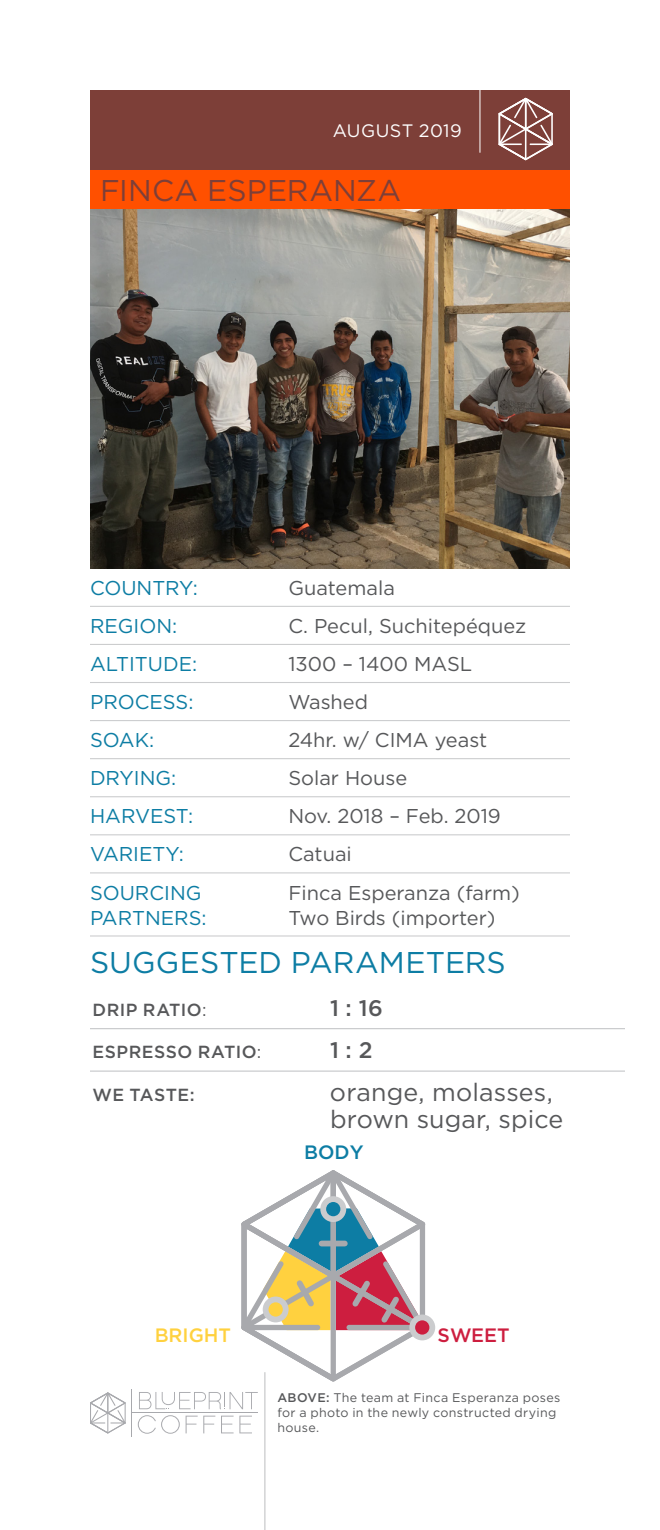
<style>
.page{position:relative;width:660px;height:1530px;background:#fff}
.page>*{position:absolute;margin:0;border:0;box-sizing:border-box;transform-origin:0 0}
.t1{font:30px "Gotham";color:#0d7da4}
.t2{font:30px "Gotham";letter-spacing:.005em;color:#7d3f38}
.t3{font:25px/27.5px "Gotham";letter-spacing:.005em;color:#57585a}
.t4{font:500 22.5px "Gotham";color:#57585a}
.t5{font:20px "Gotham";color:#57585a}
.t6{font:20px "Gotham";color:#0d7da4}
.t7{font:500 19.25px "Gotham";color:#ffd13f}
.t8{font:500 19.25px "Gotham";color:#cd1e3f}
.t9{font:500 19.25px "Gotham";color:#0d7da4}
.t10{font:18px "Gotham";letter-spacing:.025em;color:#fff}
.t11{font:500 17.5px "Gotham";letter-spacing:.03em;color:#57585a}
.t12{font:12.5px/15px "Gotham";letter-spacing:.025em;color:#57585a}
.s1{font-weight:400}
.s2{font-weight:500}
</style>
<div class="page">
<svg style="left:139px;top:1392px;width:119px;height:17px"></svg>
<svg style="left:138px;top:1415px;width:42px;height:19px"></svg>
<svg style="left:186px;top:1416px;width:29px;height:17px"></svg>
<svg style="left:221px;top:1416px;width:31px;height:17px"></svg>
<hr style="left:131px;top:1389px;width:1px;height:48px;background:#a8a9ad">
<hr style="left:132px;top:1412px;width:126px;height:1px;background:#a8a9ad">
<svg style="left:90px;top:1392px;width:36px;height:41px"></svg>
<hr style="left:90px;top:606px;width:480px;height:1px;background:#cbccce">
<hr style="left:90px;top:644px;width:480px;height:1px;background:#cbccce">
<hr style="left:90px;top:682px;width:480px;height:1px;background:#cbccce">
<hr style="left:90px;top:720px;width:480px;height:1px;background:#cbccce">
<hr style="left:90px;top:758px;width:480px;height:1px;background:#cbccce">
<hr style="left:90px;top:796px;width:480px;height:1px;background:#cbccce">
<hr style="left:90px;top:834px;width:480px;height:1px;background:#cbccce">
<hr style="left:90px;top:872px;width:480px;height:1px;background:#cbccce">
<hr style="left:90px;top:935px;width:480px;height:2px;background:#cbccce">
<hr style="left:264px;top:1372px;width:1px;height:158px;background:#bcbdc0">
<div style="left:90px;top:90px;width:480px;height:80px;background:#7d3f38"></div>
<div style="left:90px;top:170px;width:480px;height:42px;background:#ff5000"></div>
<svg style="left:499px;top:98px;width:54px;height:62px"></svg>
<hr style="left:479px;top:68px;width:1px;height:85px;background:#fff">
<img style="left:90px;top:209px;width:480px;height:360px">
<hr style="left:90px;top:1028px;width:535px;height:1px;background:#cbccce">
<hr style="left:90px;top:1071px;width:535px;height:1px;background:#cbccce">
<svg style="left:241px;top:1170px;width:194px;height:211px"></svg>
<p class="t10" style="left:333px;top:120px;width:131px">AUGUST 2019</p>
<p class="t2" style="left:100px;top:171px;width:303px">FINCA ESPERANZA</p>
<p class="t6" style="left:90px;top:575px;width:109px">COUNTRY:</p>
<p class="t5" style="left:288px;top:575px;width:108px">Guatemala</p>
<p class="t6" style="left:90px;top:613px;width:89px">REGION:</p>
<p class="t5" style="left:288px;top:613px;width:239px">C. Pecul, Suchitepéquez</p>
<p class="t6" style="left:90px;top:651px;width:109px">ALTITUDE:</p>
<p class="t5" style="left:288px;top:651px;width:185px">1300 – 1400 MASL</p>
<p class="t6" style="left:90px;top:689px;width:105px">PROCESS:</p>
<p class="t5" style="left:288px;top:689px;width:81px">Washed</p>
<p class="t6" style="left:90px;top:727px;width:66px">SOAK:</p>
<p class="t5" style="left:288px;top:727px;width:200px">24hr. w/ CIMA yeast</p>
<p class="t6" style="left:90px;top:765px;width:88px">DRYING:</p>
<p class="t5" style="left:288px;top:765px;width:120px">Solar House</p>
<p class="t6" style="left:90px;top:804px;width:105px">HARVEST:</p>
<p class="t5" style="left:288px;top:804px;width:214px">Nov. 2018 – Feb. 2019</p>
<p class="t6" style="left:90px;top:842px;width:96px">VARIETY:</p>
<p class="t5" style="left:288px;top:842px;width:65px">Catuai</p>
<p class="t6" style="left:90px;top:880px;width:113px">SOURCING</p>
<p class="t5" style="left:288px;top:880px;width:233px">Finca Esperanza (farm)</p>
<p class="t6" style="left:90px;top:905px;width:118px">PARTNERS:</p>
<p class="t5" style="left:288px;top:905px;width:209px">Two Birds (importer)</p>
<p class="t1" style="left:90px;top:943px;width:417px">SUGGESTED PARAMETERS</p>
<p class="t11" style="left:92px;top:998px;width:116px">DRIP RATIO<span class="s1">:</span></p>
<p class="t4" style="left:330px;top:993px;width:54px">1 : 16</p>
<p class="t11" style="left:92px;top:1040px;width:170px">ESPRESSO RATIO<span class="s1">:</span></p>
<p class="t4" style="left:330px;top:1035px;width:44px">1 : 2</p>
<p class="t11" style="left:92px;top:1083px;width:104px">WE TASTE:</p>
<p class="t3" style="left:330px;top:1077px;width:235px">orange, molasses, brown sugar, spice</p>
<p class="t9" style="left:304px;top:1140px;width:61px">BODY</p>
<p class="t7" style="left:155px;top:1323px;width:78px">BRIGHT</p>
<p class="t8" style="left:438px;top:1323px;width:73px">SWEET</p>
<p class="t12" style="left:277px;top:1390px;width:285px"><span class="s2">ABOVE:</span> The team at Finca Esperanza poses for a photo in the newly constructed drying house.</p>
</div>
